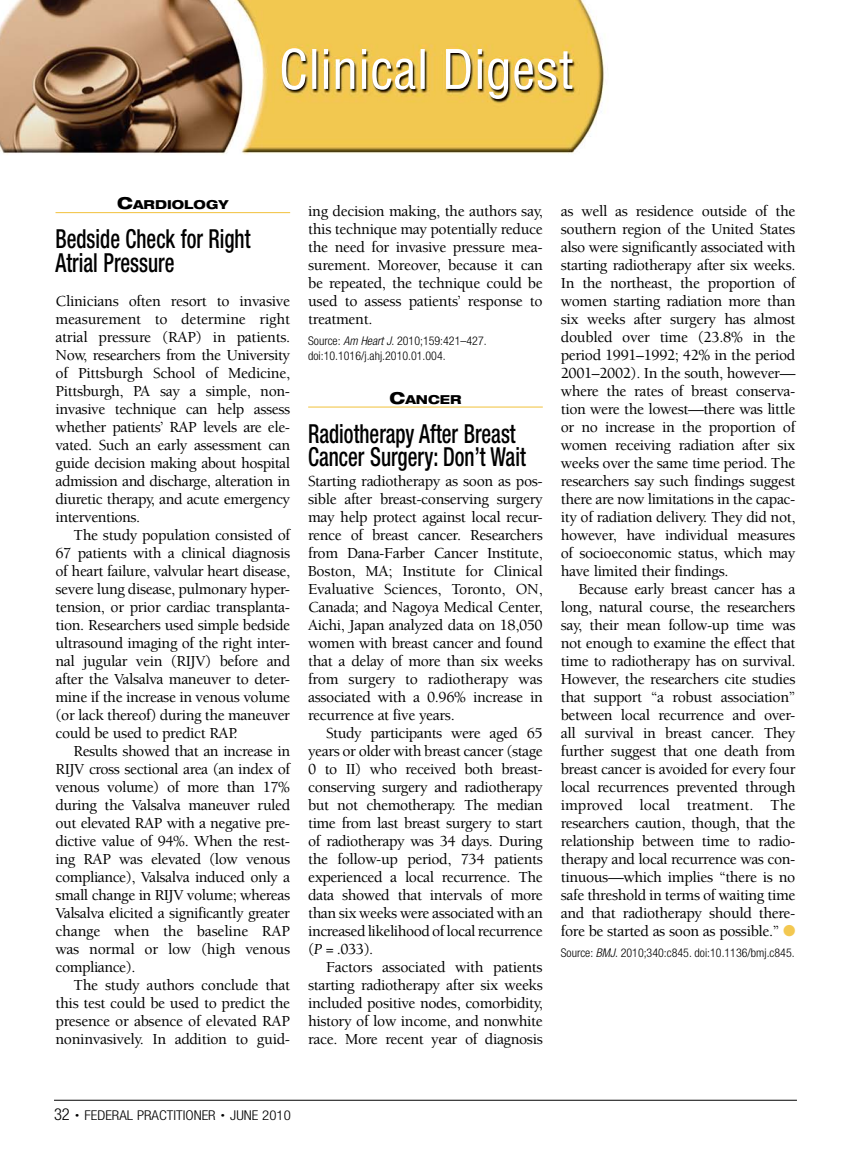
<style>
.page{position:relative;width:851px;height:1161px;background:#fff}
.page>*{position:absolute;margin:0;border:0;box-sizing:border-box;transform-origin:0 0}
.t1{font:500 condensed 26.25px/24px "Helvetica Neue LT Std";color:#000;scale:.8 1}
.t2{font:500 15.75px/18px "Berkeley Std";letter-spacing:-.025em;color:#000;text-align:justify}
.t3{font:300 condensed 13.5px "Helvetica Neue LT Std";color:#000;scale:1.1 1}
.t4{font:800 expanded 12.3px "Helvetica Neue LT Std";color:#000}
.t5{font:300 condensed 12px/15px "Helvetica Neue LT Std";color:#000}
.s1{font-size:16.5px}
.s2{font-style:italic}
.s3{font-weight:400;font-style:italic}
.s4{color:#f3c851}
.s5{font-size:7.5px}
</style>
<div class="page">
<img style="left:0;top:0;width:605px;height:154px">
<img style="left:282px;top:48px;width:290px;height:51px">
<hr style="left:54px;top:1100px;width:742px;height:1px;background:#000">
<hr style="left:56px;top:212px;width:234px;height:1px;background:#f3c851">
<hr style="left:308px;top:406px;width:234px;height:2px;background:#f3c851">
<p class="t4" style="left:117px;top:197px;width:113px"><span class="s1">C</span>ARDIOLOGY</p>
<h1 class="t1" style="left:56px;top:226px;width:245px">Bedside Check for Right<br>Atrial Pressure</h1>
<p class="t2" style="left:56px;top:292px;width:236px">Clinicians often resort to invasive measurement to determine right atrial pressure (RAP) in patients.<br>Now, researchers from the University of Pittsburgh School of Medicine, Pittsburgh, PA say a simple, non&shy;invasive technique can help assess whether patients’ RAP levels are ele&shy;vated. Such an early assessment can guide decision making about hospital admission and discharge, alteration in diuretic therapy, and acute emergency interventions.</p>
<p class="t2" style="left:56px;top:526px;width:236px;text-indent:18px">The study population consisted of 67 patients with a clinical diagnosis of heart failure, valvular heart disease, severe lung disease, pulmonary hyper&shy;tension, or prior cardiac transplanta&shy;tion. Researchers used simple bedside ultrasound imaging of the right inter&shy;nal jugular vein (RIJV) before and after the Valsalva maneuver to deter&shy;mine if the increase in venous volume (or lack thereof) during the maneuver could be used to predict RAP.</p>
<p class="t2" style="left:56px;top:742px;width:236px;text-indent:18px">Results showed that an increase in RIJV cross sectional area (an index of venous volume) of more than 17% during the Valsalva maneuver ruled out elevated RAP with a negative pre&shy;dictive value of 94%. When the rest&shy;ing RAP was elevated (low venous compliance), Valsalva induced only a small change in RIJV volume; whereas Valsalva elicited a significantly greater change when the baseline RAP was normal or low (high venous compliance).</p>
<p class="t2" style="left:56px;top:976px;width:236px;text-indent:18px">The study authors conclude that this test could be used to predict the presence or absence of elevated RAP noninvasively. In addition to guid-</p>
<p class="t2" style="left:308px;top:202px;width:236px">ing decision making, the authors say, this technique may potentially reduce the need for invasive pressure mea&shy;surement. Moreover, because it can be repeated, the technique could be used to assess patients’ response to treatment.</p>
<p class="t5" style="left:308px;top:333px;width:180px">Source: <span class="s2">Am Heart J</span>. 2010;159:421–427. doi:10.1016/j.ahj.2010.01.004.</p>
<p class="t4" style="left:389px;top:391px;width:74px"><span class="s1">C</span>ANCER</p>
<h1 class="t1" style="left:308px;top:421px;width:273px">Radiotherapy After Breast<br>Cancer Surgery: Don’t Wait</h1>
<p class="t2" style="left:308px;top:472px;width:236px">Starting radiotherapy as soon as pos&shy;sible after breast-conserving surgery may help protect against local recur&shy;rence of breast cancer. Researchers from Dana-Farber Cancer Institute, Boston, MA; Institute for Clinical Evaluative Sciences, Toronto, ON, Canada; and Nagoya Medical Center, Aichi, Japan analyzed data on 18,050 women with breast cancer and found that a delay of more than six weeks from surgery to radiotherapy was associated with a 0.96% increase in recurrence at five years.</p>
<p class="t2" style="left:308px;top:724px;width:236px;text-indent:18px">Study participants were aged 65 years or older with breast cancer (stage 0 to II) who received both breast&shy;conserving surgery and radiotherapy but not chemotherapy. The median time from last breast surgery to start of radiotherapy was 34 days. During the follow-up period, 734 patients experienced a local recurrence. The data showed that intervals of more than six weeks were associated with an increased likelihood of local recurrence (<span class="s3">P =</span> .033)<span class="s3">.</span></p>
<p class="t2" style="left:308px;top:958px;width:236px;text-indent:18px">Factors associated with patients starting radiotherapy after six weeks included positive nodes, comorbidity, history of low income, and nonwhite race. More recent year of diagnosis</p>
<p class="t2" style="left:561px;top:202px;width:236px">as well as residence outside of the southern region of the United States also were significantly associated with starting radiotherapy after six weeks.<br>In the northeast, the proportion of women starting radiation more than six weeks after surgery has almost doubled over time (23.8% in the period 1991–1992; 42% in the period 2001–2002). In the south, however— where the rates of breast conserva&shy;tion were the lowest—there was little or no increase in the proportion of women receiving radiation after six weeks over the same time period. The researchers say such findings suggest there are now limitations in the capac&shy;ity of radiation delivery. They did not, however, have individual measures of socioeconomic status, which may have limited their findings.</p>
<p class="t2" style="left:561px;top:580px;width:236px;text-indent:18px">Because early breast cancer has a long, natural course, the researchers say, their mean follow-up time was not enough to examine the effect that time to radiotherapy has on survival.<br>However, the researchers cite studies that support “a robust association” between local recurrence and over&shy;all survival in breast cancer. They further suggest that one death from breast cancer is avoided for every four local recurrences prevented through improved local treatment. The researchers caution, though, that the relationship between time to radio&shy;therapy and local recurrence was con&shy;tinuous—which implies “there is no safe threshold in terms of waiting time and that radiotherapy should there&shy;fore be started as soon as possible.” <span class="s4">●</span></p>
<p class="t5" style="left:561px;top:945px;width:235px">Source: <span class="s2">BMJ</span>. 2010;340:c845. doi:10.1136/bmj.c845.</p>
<p class="t3" style="left:54px;top:1107px;width:217px"><span class="s1">32</span> <span class="s5">•</span> FEDERAL PRACTITIONER <span class="s5">•</span> JUNE 2010</p>
</div>
